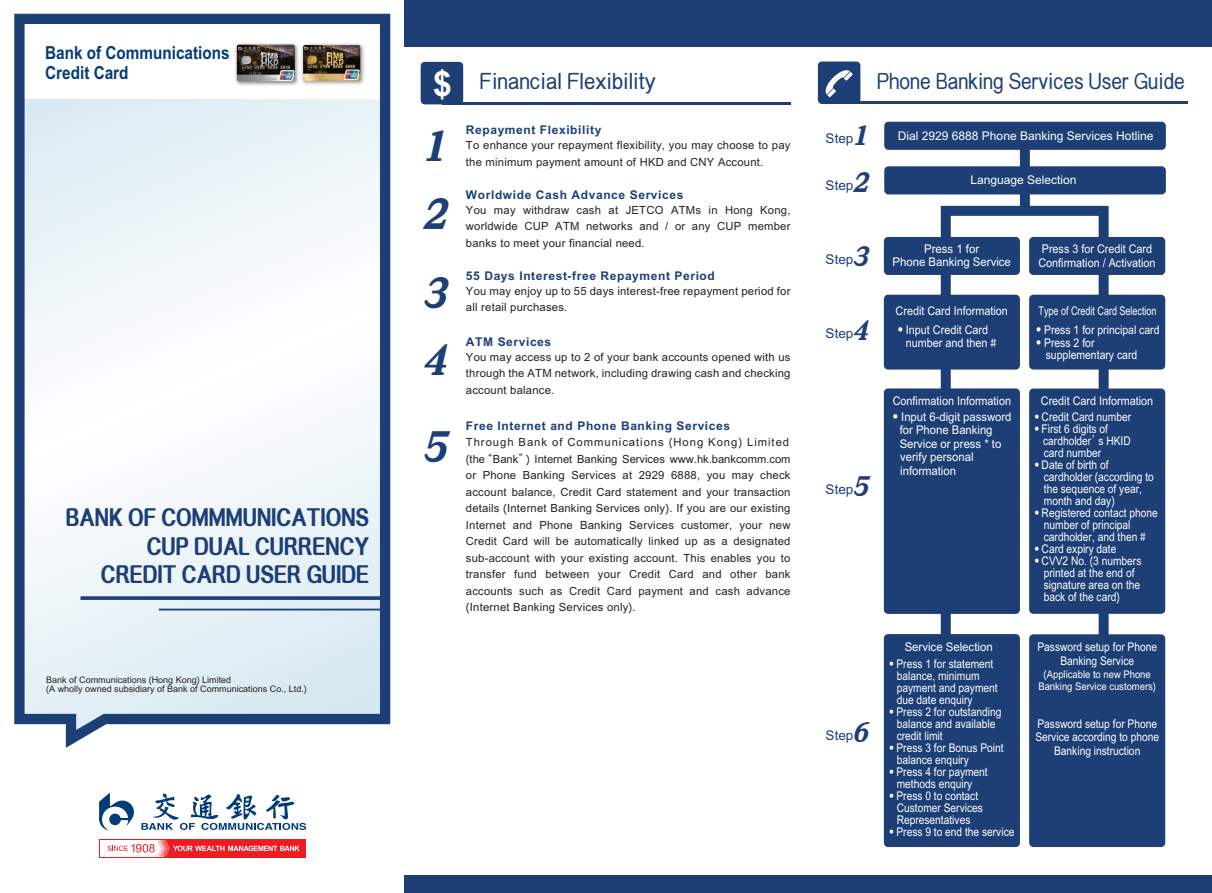
<style>
.page{position:relative;width:1212px;height:893px;background:#fff}
.page>*{position:absolute;margin:0;border:0;box-sizing:border-box;transform-origin:0 0}
.t1{font:italic 900 40.95px/67.5px "M Sung Gold HK";color:#1d3f76}
.t2{font:800 24.3px/28.5px "M Elle HK";color:#1d3f76;text-align:right;scale:.83 1}
.t3{font:500 22.5px "M Elle HK";color:#1d3f76;scale:.85 1}
.t4{font:500 22.5px "M Elle HK";color:#1d3f76;scale:.9 1}
.t5{font:800 18px/19.5px "C Hei 2 HK";color:#003c78;scale:.85 1}
.t6{font:700 13.5px "C Hei 2 HK";color:#1d3f76}
.t7{font:700 12px/13.5px "M Hei HK";color:#fff;text-align:center;scale:.85 1}
.t8{font:700 12px/13.5px "M Hei HK";color:#fff;scale:.9 1}
.t9{font:800 12px "C Hei 2 HK";letter-spacing:.05em;color:#1d3f76}
.t10{font:700 12px/13.5px "M Hei HK";color:#fff;scale:.94 1}
.t11{font:700 12px "M Hei HK";color:#fff}
.t12{font:700 12px/13.5px "M Hei HK";color:#fff;scale:.87 1}
.t13{font:700 12px/13.5px "M Hei HK";color:#fff;text-align:center;scale:.95 1}
.t14{font:700 12px "M Hei HK";color:#fff;scale:.75 1}
.t15{font:700 11.25px/16.5px "M Hei HK";letter-spacing:.02em;color:#231f20;text-align:justify}
.t16{font:700 10.5px/12px "M Hei HK";color:#fff;text-align:center;scale:.9 1}
.t17{font:500 9px/9.9px "M Hei HK";color:#231f20}
.s1{font-family:"C Hei 2 HK";font-weight:800;font-size:34.5px;color:#fff}
.s2{font-family:"M Sung Gold HK";font-weight:900;font-style:italic;font-size:26.4px}
.s3{font-size:11.25px}
</style>
<div class="page">
<svg style="left:936px;top:150px;width:177px;height:486px"></svg>
<div style="left:1029px;top:634px;width:136px;height:213px;background:#1d3f76;border-radius:4px"></div>
<div style="left:884px;top:634px;width:136px;height:213px;background:#1d3f76;border-radius:4px"></div>
<div style="left:884px;top:295px;width:136px;height:75px;background:#1d3f76;border-radius:4px"></div>
<div style="left:1029px;top:295px;width:136px;height:75px;background:#1d3f76;border-radius:4px"></div>
<div style="left:884px;top:388px;width:136px;height:226px;background:#1d3f76;border-radius:4px"></div>
<div style="left:1029px;top:389px;width:136px;height:225px;background:#1d3f76;border-radius:4px"></div>
<div style="left:884px;top:237px;width:136px;height:38px;background:#1d3f76;border-radius:4px"></div>
<div style="left:1029px;top:237px;width:136px;height:38px;background:#1d3f76;border-radius:4px"></div>
<div style="left:818px;top:62px;width:42px;height:42px;background:#1d3f76;border-radius:5px"></div>
<hr style="left:839px;top:102px;width:349px;height:2px;background:#1d3f76">
<svg style="left:825px;top:70px;width:28px;height:27px"></svg>
<div style="left:421px;top:62px;width:42px;height:42px;background:#1d3f76;border-radius:5px"></div>
<hr style="left:442px;top:102px;width:348px;height:2px;background:#1d3f76">
<div style="left:405px;top:876px;width:807px;height:17px;background:#1d3f76"></div>
<div style="left:405px;top:0;width:807px;height:47px;background:#1d3f76"></div>
<svg style="left:141px;top:793px;width:165px;height:37px"></svg>
<svg style="left:99px;top:793px;width:35px;height:38px"></svg>
<svg style="left:99px;top:839px;width:207px;height:19px"></svg>
<div style="left:100px;top:840px;width:63px;height:16px;background:#fff"></div>
<svg style="left:107px;top:840px;width:192px;height:16px"></svg>
<div style="left:884px;top:122px;width:282px;height:28px;background:#1d3f76;border-radius:4px"></div>
<div style="left:884px;top:166px;width:282px;height:28px;background:#1d3f76;border-radius:4px"></div>
<svg style="left:14px;top:14px;width:376px;height:734px"></svg>
<img style="left:286px;top:22px;width:95px;height:76px">
<img style="left:303px;top:45px;width:57px;height:36px">
<img style="left:232px;top:40px;width:70px;height:48px">
<img style="left:237px;top:45px;width:58px;height:36px">
<h3 class="t5" style="left:45px;top:43px;width:219px">Bank of Communications<br>Credit Card</h3>
<h2 class="t2" style="left:66px;top:504px;width:367px">BANK OF COMMMUNICATIONS<br>CUP DUAL CURRENCY<br>CREDIT CARD USER GUIDE</h2>
<p class="t17" style="left:46px;top:674px;width:262px">Bank of Communications (Hong Kong) Limited<br>(A wholly owned subsidiary of Bank of Communications Co., Ltd.)</p>
<h3 class="t4" style="left:433px;top:65px;width:249px"><span class="s1">$</span> Financial Flexibility</h3>
<h1 class="t1" style="left:422px;top:112px;width:33px">1<br>2</h1>
<p class="t9" style="left:466px;top:122px;width:137px">Repayment Flexibility</p>
<p class="t15" style="left:466px;top:136px;width:326px">To enhance your repayment flexibility, you may choose to pay the minimum payment amount of HKD and CNY Account.</p>
<p class="t9" style="left:466px;top:186px;width:219px">Worldwide Cash Advance Services</p>
<p class="t15" style="left:466px;top:200px;width:326px">You may withdraw cash at JETCO ATMs in Hong Kong, worldwide CUP ATM networks and / or any CUP member banks to meet your financial need.</p>
<p class="t9" style="left:466px;top:267px;width:250px">55 Days Interest-free Repayment Period</p>
<p class="t15" style="left:466px;top:281px;width:326px">You may enjoy up to 55 days interest-free repayment period for all retail purchases.</p>
<p class="t9" style="left:466px;top:333px;width:87px">ATM Services</p>
<p class="t15" style="left:466px;top:347px;width:326px">You may access up to 2 of your bank accounts opened with us through the ATM network, including drawing cash and checking account balance.</p>
<p class="t9" style="left:466px;top:417px;width:266px">Free Internet and Phone Banking Services</p>
<p class="t15" style="left:466px;top:433px;width:326px">Through Bank of Communications (Hong Kong) Limited (the“Bank”) Internet Banking Services www.hk.bankcomm.com or Phone Banking Services at 2929 6888, you may check account balance, Credit Card statement and your transaction details (Internet Banking Services only). If you are our existing Internet and Phone Banking Services customer, your new Credit Card will be automatically linked up as a designated sub-account with your existing account. This enables you to transfer fund between your Credit Card and other bank accounts such as Credit Card payment and cash advance (Internet Banking Services only).</p>
<h1 class="t1" style="left:422px;top:258px;width:33px;line-height:67.1px">3<br>4</h1>
<h1 class="t1" style="left:422px;top:412px;width:33px">5</h1>
<h3 class="t3" style="left:877px;top:65px;width:363px">Phone Banking Services User Guide</h3>
<p class="t6" style="left:826px;top:128px;width:49px">Step<span class="s2">1</span></p>
<p class="t6" style="left:826px;top:175px;width:49px">Step<span class="s2">2</span></p>
<p class="t11" style="left:898px;top:127px;width:257px">Dial 2929 6888 Phone Banking Services Hotline</p>
<p class="t11" style="left:970px;top:171px;width:108px">Language Selection</p>
<p class="t6" style="left:826px;top:250px;width:49px">Step<span class="s2">3</span></p>
<p class="t6" style="left:826px;top:324px;width:49px">Step<span class="s2">4</span></p>
<p class="t6" style="left:826px;top:480px;width:49px">Step<span class="s2">5</span></p>
<p class="t6" style="left:826px;top:725px;width:49px">Step<span class="s2">6</span></p>
<p class="t13" style="left:892px;top:240px;width:126px">Press 1 for<br>Phone Banking Service</p>
<p class="t8" style="left:1038px;top:241px;width:132px">Press 3 for Credit Card<br>Confirmation / Activation</p>
<p class="t8" style="left:895px;top:303px;width:126px">Credit Card Information</p>
<p class="t14" style="left:1038px;top:302px;width:159px">Type of Credit Card Selection</p>
<p class="t8" style="left:906px;top:322px;width:102px;text-indent:-11px">‧Input Credit Card number and then #</p>
<p class="t12" style="left:1033px;top:322px;width:146px">‧Press 1 for principal card ‧Press 2 for</p>
<p class="t12" style="left:1046px;top:347px;width:107px">supplementary card</p>
<p class="t8" style="left:893px;top:393px;width:133px">Confirmation Information</p>
<p class="t8" style="left:1041px;top:393px;width:126px">Credit Card Information</p>
<p class="t10" style="left:900px;top:409px;width:120px;text-indent:-10px">‧Input 6-digit password for Phone Banking<br>Service or press * to verify personal information</p>
<p class="t7" style="left:1032px;top:409px;width:118px;line-height:12px;text-align:left"><span class="s3">‧</span>Credit Card number <span class="s3">‧</span>First 6 digits of</p>
<p class="t7" style="left:1043px;top:433px;width:105px">cardholder’s HKID</p>
<p class="t7" style="left:1044px;top:445px;width:69px">card number</p>
<p class="t7" style="left:1032px;top:457px;width:91px"><span class="s3">‧</span>Date of birth of</p>
<p class="t7" style="left:1044px;top:469px;width:131px">cardholder (according to</p>
<p class="t7" style="left:1044px;top:481px;width:117px">the sequence of year,</p>
<p class="t7" style="left:1044px;top:493px;width:85px">month and day)</p>
<p class="t7" style="left:1032px;top:505px;width:149px"><span class="s3">‧</span>Registered contact phone</p>
<p class="t7" style="left:1044px;top:517px;width:104px">number of principal</p>
<p class="t7" style="left:1044px;top:529px;width:122px">cardholder, and then #</p>
<p class="t7" style="left:1032px;top:541px;width:101px"><span class="s3">‧</span>Card expiry date</p>
<p class="t7" style="left:1032px;top:553px;width:130px"><span class="s3">‧</span>CVV2 No. (3 numbers</p>
<p class="t7" style="left:1044px;top:565px;width:108px">printed at the end of</p>
<p class="t7" style="left:1044px;top:577px;width:115px">signature area on the</p>
<p class="t7" style="left:1044px;top:589px;width:91px">back of the card)</p>
<p class="t13" style="left:905px;top:639px;width:94px">Service Selection</p>
<p class="t7" style="left:887px;top:655px;width:127px"><span class="s3">‧</span>Press 1 for statement</p>
<p class="t7" style="left:897px;top:667px;width:99px">balance, minimum</p>
<p class="t7" style="left:897px;top:679px;width:120px">payment and payment</p>
<p class="t7" style="left:897px;top:691px;width:91px">due date enquiry</p>
<p class="t7" style="left:887px;top:703px;width:136px"><span class="s3">‧</span>Press 2 for outstanding</p>
<p class="t7" style="left:897px;top:715px;width:118px">balance and available</p>
<p class="t7" style="left:897px;top:727px;width:55px">credit limit</p>
<p class="t7" style="left:887px;top:739px;width:139px"><span class="s3">‧</span>Press 3 for Bonus Point</p>
<p class="t7" style="left:897px;top:751px;width:86px">balance enquiry</p>
<p class="t7" style="left:887px;top:763px;width:120px"><span class="s3">‧</span>Press 4 for payment</p>
<p class="t7" style="left:897px;top:775px;width:90px">methods enquiry</p>
<p class="t7" style="left:887px;top:787px;width:109px"><span class="s3">‧</span>Press 0 to contact</p>
<p class="t7" style="left:897px;top:799px;width:103px">Customer Services</p>
<p class="t7" style="left:897px;top:811px;width:88px">Representatives</p>
<p class="t7" style="left:887px;top:823px;width:151px"><span class="s3">‧</span>Press 9 to end the service</p>
<p class="t7" style="left:1037px;top:639px;width:142px">Password setup for Phone<br>Banking Service</p>
<p class="t16" style="left:1038px;top:667px;width:132px">(Applicable to new Phone<br>Banking Service customers)</p>
<p class="t7" style="left:1035px;top:715px;width:147px">Password setup for Phone<br>Service according to phone<br>Banking instruction</p>
</div>
